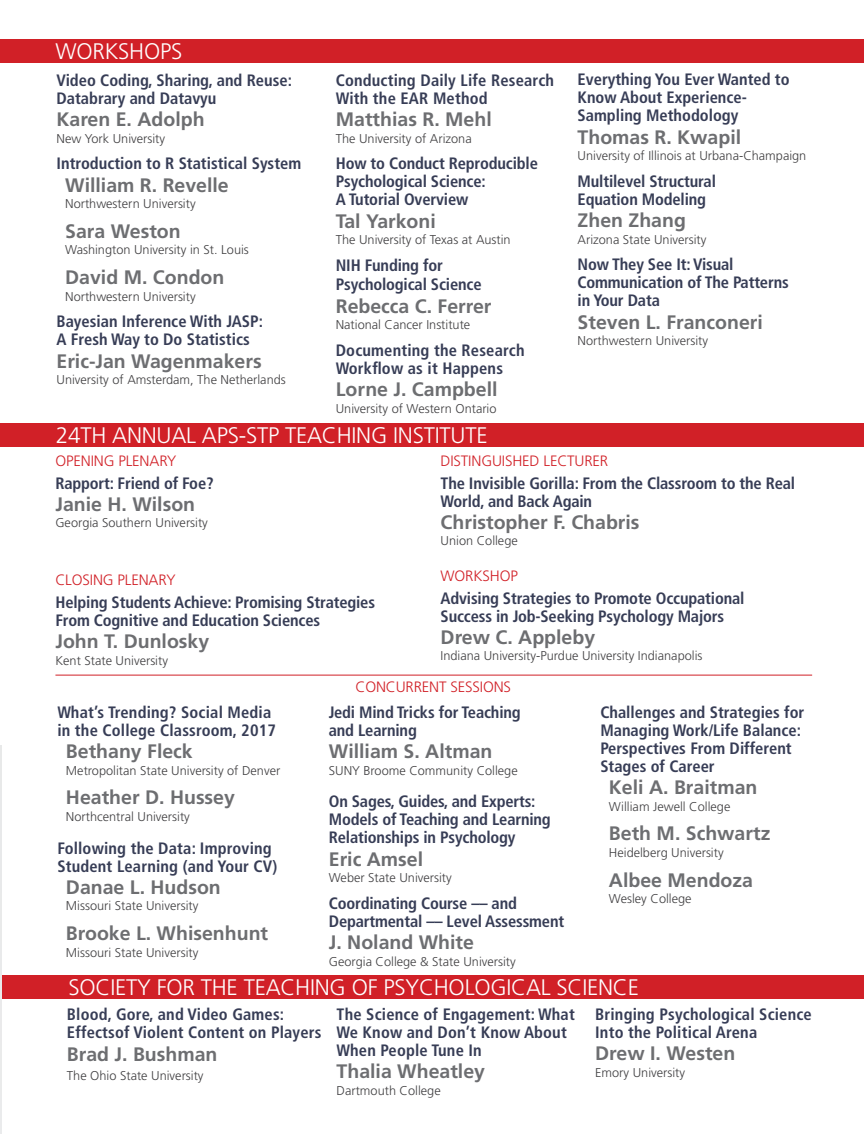
<style>
.page{position:relative;width:864px;height:1134px;background:#fff}
.page>*{position:absolute;margin:0;border:0;box-sizing:border-box;transform-origin:0 0}
.t1{font:300 22.5px "Frutiger";letter-spacing:-.01em;color:#fff}
.t2{font:700 19.5px "Frutiger";color:#6d6e71}
.t3{font:700 condensed 16.5px/18px "Frutiger";letter-spacing:-.01em;color:#373d56}
.t4{font:700 condensed 16.5px/18px "Frutiger";letter-spacing:.01em;color:#373d56}
.t5{font:300 15px "Frutiger";letter-spacing:-.01em;color:#d12027}
.t6{font:300 12.75px "Frutiger";color:#414042}
</style>
<div class="page">
<div style="left:1px;top:975px;width:863px;height:24px;background:#d12027"></div>
<div style="left:0;top:423px;width:864px;height:24px;background:#d12027"></div>
<div style="left:0;top:40px;width:864px;height:23px;background:#d12027"></div>
<hr style="left:55px;top:675px;width:757px;height:1px;background:#d12027">
<hr style="left:0;top:745px;width:1px;height:389px;background:#e9eaea">
<h1 class="t1" style="left:55px;top:39px;width:128px">WORKSHOPS</h1>
<p class="t3" style="left:57px;top:71px;width:237px">Video Coding, Sharing, and Reuse:<br>Databrary and Datavyu</p>
<p class="t2" style="left:57px;top:108px;width:150px">Karen E. Adolph</p>
<p class="t6" style="left:57px;top:131px;width:110px">New York University</p>
<p class="t3" style="left:57px;top:155px;width:246px">Introduction to R Statistical System</p>
<p class="t2" style="left:65px;top:174px;width:165px">William R. Revelle</p>
<p class="t6" style="left:65px;top:197px;width:132px">Northwestern University</p>
<p class="t2" style="left:65px;top:220px;width:117px">Sara Weston</p>
<p class="t6" style="left:65px;top:243px;width:185px">Washington University in St. Louis</p>
<p class="t2" style="left:65px;top:266px;width:161px">David M. Condon</p>
<p class="t6" style="left:65px;top:289px;width:132px">Northwestern University</p>
<p class="t3" style="left:57px;top:313px;width:208px">Bayesian Inference With JASP:<br>A Fresh Way to Do Statistics</p>
<p class="t2" style="left:57px;top:349px;width:207px">Eric-Jan Wagenmakers</p>
<p class="t6" style="left:57px;top:372px;width:231px">University of Amsterdam, The Netherlands</p>
<p class="t4" style="left:336px;top:71px;width:220px">Conducting Daily Life Research<br>With the EAR Method</p>
<p class="t2" style="left:336px;top:108px;width:158px">Matthias R. Mehl</p>
<p class="t6" style="left:336px;top:131px;width:138px">The University of Arizona</p>
<p class="t3" style="left:336px;top:155px;width:204px">How to Conduct Reproducible<br>Psychological Science:<br>A Tutorial Overview</p>
<p class="t2" style="left:336px;top:210px;width:102px">Tal Yarkoni</p>
<p class="t6" style="left:336px;top:233px;width:176px">The University of Texas at Austin</p>
<p class="t3" style="left:336px;top:256px;width:147px;line-height:19.4px">NIH Funding for<br>Psychological Science</p>
<p class="t2" style="left:336px;top:294px;width:157px">Rebecca C. Ferrer</p>
<p class="t6" style="left:336px;top:317px;width:136px">National Cancer Institute</p>
<p class="t4" style="left:336px;top:341px;width:190px">Documenting the Research<br>Workflow as it Happens</p>
<p class="t2" style="left:336px;top:378px;width:163px">Lorne J. Campbell</p>
<p class="t6" style="left:336px;top:401px;width:162px">University of Western Ontario</p>
<h1 class="t1" style="left:56px;top:423px;width:433px">24TH ANNUAL APS-STP TEACHING INSTITUTE</h1>
<p class="t3" style="left:578px;top:71px;width:214px">Everything You Ever Wanted to<br>Know About Experience-<br>Sampling Methodology</p>
<p class="t2" style="left:578px;top:125px;width:165px">Thomas R. Kwapil</p>
<p class="t6" style="left:578px;top:149px;width:230px">University of Illinois at Urbana-Champaign</p>
<p class="t3" style="left:578px;top:172px;width:140px">Multilevel Structural<br>Equation Modeling</p>
<p class="t2" style="left:578px;top:209px;width:110px">Zhen Zhang</p>
<p class="t6" style="left:578px;top:232px;width:130px">Arizona State University</p>
<p class="t3" style="left:578px;top:256px;width:213px">Now They See It: Visual<br>Communication of The Patterns in Your Data</p>
<p class="t2" style="left:578px;top:310px;width:187px">Steven L. Franconeri</p>
<p class="t6" style="left:578px;top:334px;width:132px">Northwestern University</p>
<p class="t5" style="left:55px;top:452px;width:123px">OPENING PLENARY</p>
<p class="t3" style="left:55px;top:474px;width:160px">Rapport: Friend of Foe?</p>
<p class="t2" style="left:55px;top:493px;width:141px">Janie H. Wilson</p>
<p class="t6" style="left:55px;top:516px;width:154px">Georgia Southern University</p>
<p class="t5" style="left:55px;top:572px;width:122px">CLOSING PLENARY</p>
<p class="t3" style="left:55px;top:593px;width:321px">Helping Students Achieve: Promising Strategies<br>From Cognitive and Education Sciences</p>
<p class="t2" style="left:55px;top:630px;width:155px">John T. Dunlosky</p>
<p class="t6" style="left:55px;top:653px;width:114px">Kent State University</p>
<p class="t5" style="left:441px;top:452px;width:169px">DISTINGUISHED LECTURER</p>
<p class="t3" style="left:441px;top:474px;width:356px">The Invisible Gorilla: From the Classroom to the Real<br>World, and Back Again</p>
<p class="t2" style="left:441px;top:511px;width:200px">Christopher F. Chabris</p>
<p class="t6" style="left:441px;top:534px;width:79px">Union College</p>
<p class="t5" style="left:441px;top:567px;width:79px">WORKSHOP</p>
<p class="t3" style="left:441px;top:589px;width:305px">Advising Strategies to Promote Occupational<br>Success in Job-Seeking Psychology Majors</p>
<p class="t2" style="left:441px;top:626px;width:156px">Drew C. Appleby</p>
<p class="t6" style="left:441px;top:649px;width:263px">Indiana University-Purdue University Indianapolis</p>
<p class="t4" style="left:57px;top:703px;width:220px">What’s Trending? Social Media in the College Classroom, 2017</p>
<p class="t2" style="left:66px;top:740px;width:128px">Bethany Fleck</p>
<p class="t6" style="left:66px;top:763px;width:216px">Metropolitan State University of Denver</p>
<p class="t2" style="left:66px;top:786px;width:171px">Heather D. Hussey</p>
<p class="t6" style="left:66px;top:809px;width:125px">Northcentral University</p>
<p class="t4" style="left:57px;top:839px;width:222px">Following the Data: Improving<br>Student Learning (and Your CV)</p>
<p class="t2" style="left:66px;top:876px;width:156px">Danae L. Hudson</p>
<p class="t6" style="left:66px;top:899px;width:134px">Missouri State University</p>
<p class="t2" style="left:66px;top:922px;width:204px">Brooke L. Whisenhunt</p>
<p class="t6" style="left:66px;top:945px;width:134px">Missouri State University</p>
<p class="t5" style="left:355px;top:678px;width:157px">CONCURRENT SESSIONS</p>
<p class="t3" style="left:329px;top:703px;width:193px">Jedi Mind Tricks for Teaching and Learning</p>
<p class="t2" style="left:329px;top:740px;width:165px">William S. Altman</p>
<p class="t6" style="left:329px;top:763px;width:190px">SUNY Broome Community College</p>
<p class="t3" style="left:329px;top:793px;width:224px">On Sages, Guides, and Experts:<br>Models of Teaching and Learning<br>Relationships in Psychology</p>
<p class="t2" style="left:329px;top:848px;width:96px">Eric Amsel</p>
<p class="t6" style="left:329px;top:871px;width:124px">Weber State University</p>
<p class="t3" style="left:329px;top:894px;width:237px">Coordinating Course –– and<br>Departmental –– Level Assessment</p>
<p class="t2" style="left:329px;top:931px;width:147px">J. Noland White</p>
<p class="t6" style="left:329px;top:954px;width:189px">Georgia College &amp; State University</p>
<p class="t3" style="left:600px;top:703px;width:206px">Challenges and Strategies for<br>Managing Work/Life Balance:<br>Perspectives From Different<br>Stages of Career</p>
<p class="t2" style="left:609px;top:776px;width:150px">Keli A. Braitman</p>
<p class="t6" style="left:609px;top:799px;width:123px">William Jewell College</p>
<p class="t2" style="left:609px;top:822px;width:163px">Beth M. Schwartz</p>
<p class="t6" style="left:609px;top:845px;width:116px">Heidelberg University</p>
<p class="t2" style="left:609px;top:868px;width:146px">Albee Mendoza</p>
<p class="t6" style="left:609px;top:891px;width:84px">Wesley College</p>
<h1 class="t1" style="left:69px;top:975px;width:572px">SOCIETY FOR THE TEACHING OF PSYCHOLOGICAL SCIENCE</h1>
<p class="t4" style="left:67px;top:1006px;width:256px">Blood, Gore, and Video Games:<br>Effectsof Violent Content on Players</p>
<p class="t2" style="left:67px;top:1042px;width:152px">Brad J. Bushman</p>
<p class="t6" style="left:67px;top:1068px;width:138px">The Ohio State University</p>
<p class="t4" style="left:337px;top:1005px;width:240px">The Science of Engagement: What<br>We Know and Don’t Know About<br>When People Tune In</p>
<p class="t2" style="left:337px;top:1060px;width:150px">Thalia Wheatley</p>
<p class="t6" style="left:337px;top:1083px;width:106px">Dartmouth College</p>
<p class="t4" style="left:595px;top:1005px;width:218px">Bringing Psychological Science<br>Into the Political Arena</p>
<p class="t2" style="left:595px;top:1042px;width:142px">Drew I. Westen</p>
<p class="t6" style="left:595px;top:1065px;width:91px">Emory University</p>
</div>
